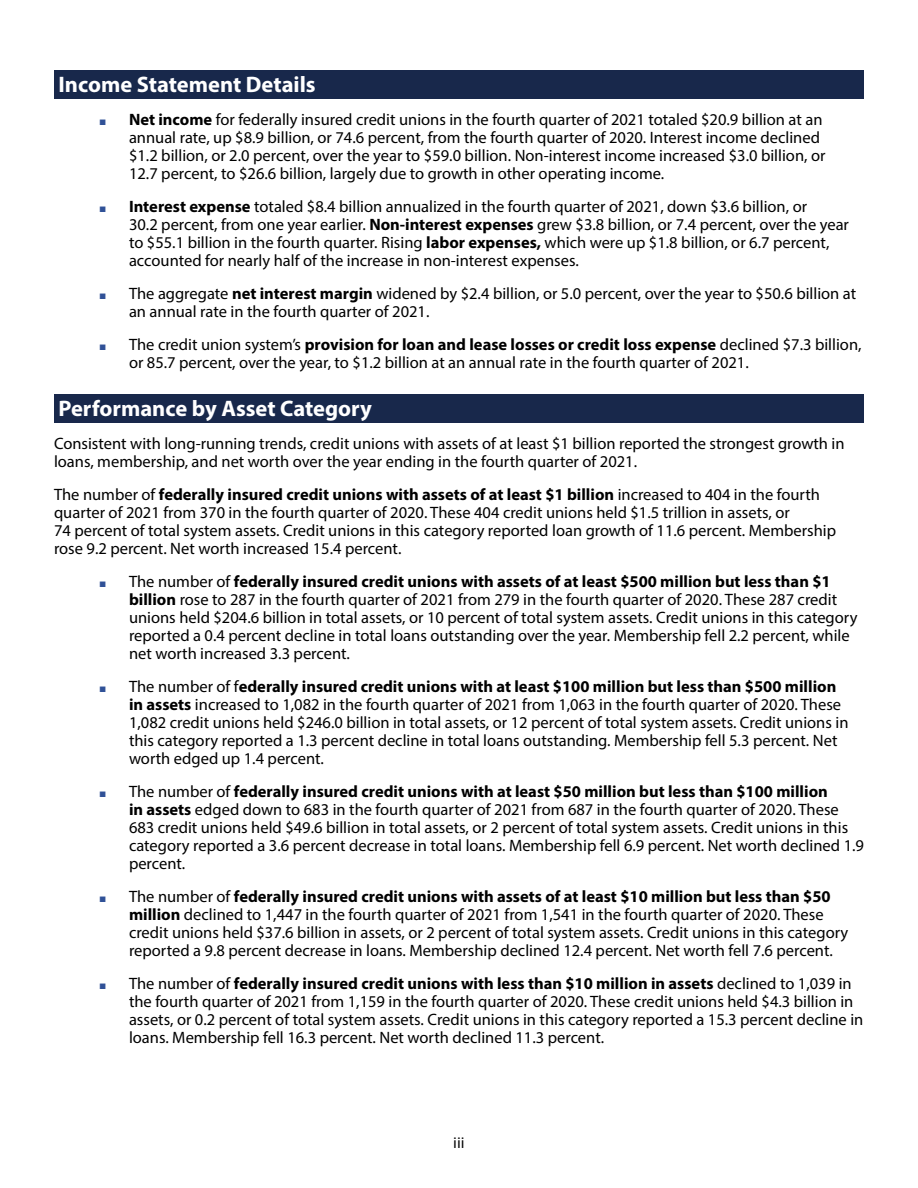
<style>
.page{position:relative;width:918px;height:1188px;background:#fff}
.page>*{position:absolute;margin:0;border:0;box-sizing:border-box;transform-origin:0 0}
.t1{font:700 22.5px "Myriad Pro";color:#fff}
.t2{font:16.5px/18px "Myriad Pro";color:#000}
.t3{font:16.5px "Calibri";color:#000}
.s1{font-family:"Times New Roman";font-size:12px;color:#305197}
.s2{font-weight:700}
</style>
<div class="page">
<div style="left:54px;top:70px;width:810px;height:29px;background:#18284b"></div>
<div style="left:54px;top:394px;width:810px;height:29px;background:#18284b"></div>
<h2 class="t1" style="left:58px;top:70px;width:259px">Income Statement Details</h2>
<p class="t2" style="left:129px;top:110px;width:698px;text-indent:-30px"><span class="s1">■</span> <span class="s2">Net income</span> for federally insured credit unions in the fourth quarter of 2021 totaled $20.9 billion at an annual rate, up $8.9 billion, or 74.6 percent, from the fourth quarter of 2020. Interest income declined $1.2 billion, or 2.0 percent, over the year to $59.0 billion. Non-interest income increased $3.0 billion, or 12.7 percent, to $26.6 billion, largely due to growth in other operating income.</p>
<p class="t2" style="left:129px;top:197px;width:722px;text-indent:-30px"><span class="s1">■</span> <span class="s2">Interest expense</span> totaled $8.4 billion annualized in the fourth quarter of 2021, down $3.6 billion, or<br>30.2 percent, from one year earlier. <span class="s2">Non-interest expenses</span> grew $3.8 billion, or 7.4 percent, over the year to $55.1 billion in the fourth quarter. Rising <span class="s2">labor expenses,</span> which were up $1.8 billion, or 6.7 percent, accounted for nearly half of the increase in non-interest expenses.</p>
<p class="t2" style="left:129px;top:284px;width:729px;text-indent:-30px"><span class="s1">■</span> The aggregate <span class="s2">net interest margin</span> widened by $2.4 billion, or 5.0 percent, over the year to $50.6 billion at an annual rate in the fourth quarter of 2021.</p>
<p class="t2" style="left:129px;top:335px;width:734px;text-indent:-30px"><span class="s1">■</span> The credit union system’s <span class="s2">provision for loan and lease losses or credit loss expense</span> declined $7.3 billion, or 85.7 percent, over the year, to $1.2 billion at an annual rate in the fourth quarter of 2021.</p>
<h2 class="t1" style="left:58px;top:394px;width:315px">Performance by Asset Category</h2>
<p class="t2" style="left:54px;top:434px;width:792px">Consistent with long-running trends, credit unions with assets of at least $1 billion reported the strongest growth in loans, membership, and net worth over the year ending in the fourth quarter of 2021.</p>
<p class="t2" style="left:54px;top:485px;width:784px">The number of <span class="s2">federally insured credit unions with assets of at least $1 billion</span> increased to 404 in the fourth quarter of 2021 from 370 in the fourth quarter of 2020. These 404 credit unions held $1.5 trillion in assets, or<br>74 percent of total system assets. Credit unions in this category reported loan growth of 11.6 percent. Membership rose 9.2 percent. Net worth increased 15.4 percent.</p>
<p class="t2" style="left:129px;top:572px;width:730px;text-indent:-30px"><span class="s1">■</span> The number of <span class="s2">federally insured credit unions with assets of at least $500 million but less than $1 billion</span> rose to 287 in the fourth quarter of 2021 from 279 in the fourth quarter of 2020. These 287 credit unions held $204.6 billion in total assets, or 10 percent of total system assets. Credit unions in this category reported a 0.4 percent decline in total loans outstanding over the year. Membership fell 2.2 percent, while net worth increased 3.3 percent.</p>
<p class="t2" style="left:129px;top:677px;width:721px;text-indent:-30px"><span class="s1">■</span> The number of f<span class="s2">ederally insured credit unions with at least $100 million but less than $500 million in assets</span> increased to 1,082 in the fourth quarter of 2021 from 1,063 in the fourth quarter of 2020. These 1,082 credit unions held $246.0 billion in total assets, or 12 percent of total system assets. Credit unions in this category reported a 1.3 percent decline in total loans outstanding. Membership fell 5.3 percent. Net worth edged up 1.4 percent.</p>
<p class="t2" style="left:129px;top:782px;width:737px;text-indent:-30px"><span class="s1">■</span> The number of <span class="s2">federally insured credit unions with at least $50 million but less than $100 million<br>in assets</span> edged down to 683 in the fourth quarter of 2021 from 687 in the fourth quarter of 2020. These 683 credit unions held $49.6 billion in total assets, or 2 percent of total system assets. Credit unions in this category reported a 3.6 percent decrease in total loans. Membership fell 6.9 percent. Net worth declined 1.9 percent.</p>
<p class="t2" style="left:129px;top:887px;width:721px;text-indent:-30px"><span class="s1">■</span> The number of <span class="s2">federally insured credit unions with assets of at least $10 million but less than $50 million</span> declined to 1,447 in the fourth quarter of 2021 from 1,541 in the fourth quarter of 2020. These credit unions held $37.6 billion in assets, or 2 percent of total system assets. Credit unions in this category reported a 9.8 percent decrease in loans. Membership declined 12.4 percent. Net worth fell 7.6 percent.</p>
<p class="t2" style="left:129px;top:974px;width:736px;text-indent:-30px"><span class="s1">■</span> The number of <span class="s2">federally insured credit unions with less than $10 million in assets</span> declined to 1,039 in the fourth quarter of 2021 from 1,159 in the fourth quarter of 2020. These credit unions held $4.3 billion in assets, or 0.2 percent of total system assets. Credit unions in this category reported a 15.3 percent decline in loans. Membership fell 16.3 percent. Net worth declined 11.3 percent.</p>
<p class="t3" style="left:453px;top:1131px;width:13px">iii</p>
</div>
